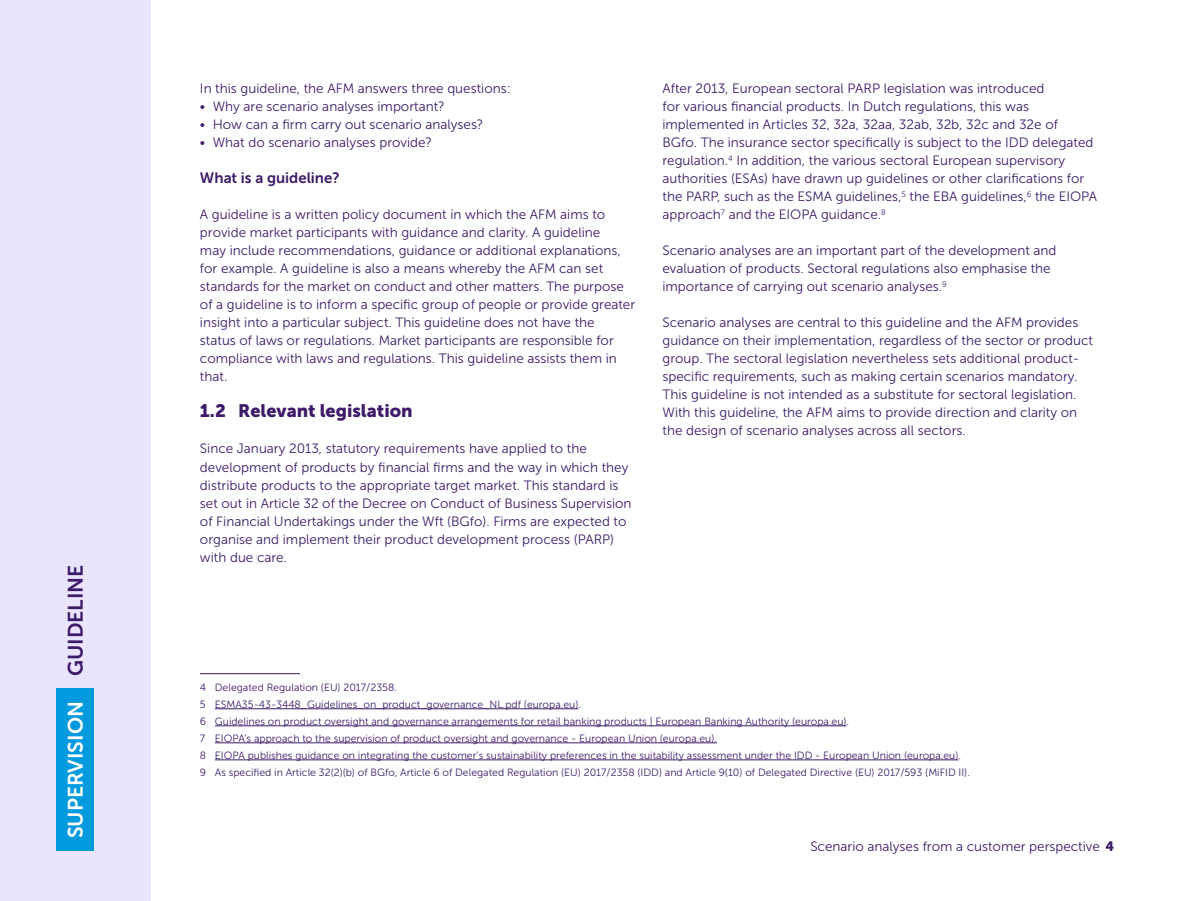
<style>
.page{position:relative;width:1200px;height:901px;background:#fff}
.page>*{position:absolute;margin:0;border:0;box-sizing:border-box;transform-origin:0 0}
.t1{font:21px "Museo Sans 700";color:#fff}
.H2_Paragraafkop_NR{font:18px "Museo Sans 900";color:#3e1b68}
.H3_Subparagraafkop{font:15px "Museo Sans 700";color:#3e1b68}
.P_Platte_tekst{font:13.5px/18px "Museo Sans 300";color:#3e1b68}
.Voetnote{font:10.5px "Museo Sans 300";color:#3e1b68}
.s1{color:#3e1b68}
.s2{font-family:"Museo Sans 900"}
</style>
<div class="page">
<div style="left:0;top:0;width:150px;height:900px;background:#e9e5ff"></div>
<div style="left:56px;top:688px;width:38px;height:162px;background:#009ade"></div>
<hr style="left:200px;top:673px;width:100px;height:1px;background:#3e1b68">
<hr style="left:215px;top:708px;width:363px;height:1px;background:#3e1b68">
<hr style="left:215px;top:725px;width:632px;height:1px;background:#3e1b68">
<hr style="left:215px;top:742px;width:502px;height:1px;background:#3e1b68">
<hr style="left:215px;top:759px;width:743px;height:1px;background:#3e1b68">
<h1 class="t1" style="left:64px;top:837px;width:275px;rotate:-90deg">SUPERVISION <span class="s1">GUIDELINE</span></h1>
<p class="P_Platte_tekst" style="left:200px;top:79px;width:312px">In this guideline, the AFM answers three questions:</p>
<p class="P_Platte_tekst" style="left:200px;top:97px;width:246px">• Why are scenario analyses important?</p>
<p class="P_Platte_tekst" style="left:200px;top:115px;width:285px">• How can a firm carry out scenario analyses?</p>
<p class="P_Platte_tekst" style="left:200px;top:133px;width:234px">• What do scenario analyses provide?</p>
<h3 class="H3_Subparagraafkop" style="left:200px;top:169px;width:141px">What is a guideline?</h3>
<p class="P_Platte_tekst" style="left:200px;top:205px;width:437px">A guideline is a written policy document in which the AFM aims to provide market participants with guidance and clarity. A guideline<br>may include recommendations, guidance or additional explanations, for example. A guideline is also a means whereby the AFM can set standards for the market on conduct and other matters. The purpose of a guideline is to inform a specific group of people or provide greater insight into a particular subject. This guideline does not have the<br>status of laws or regulations. Market participants are responsible for compliance with laws and regulations. This guideline assists them in that.</p>
<h2 class="H2_Paragraafkop_NR" style="left:200px;top:400px;width:214px">1.2 Relevant legislation</h2>
<p class="P_Platte_tekst" style="left:200px;top:439px;width:433px">Since January 2013, statutory requirements have applied to the development of products by financial firms and the way in which they distribute products to the appropriate target market. This standard is set out in Article 32 of the Decree on Conduct of Business Supervision of Financial Undertakings under the Wft (BGfo). Firms are expected to organise and implement their product development process (PARP) with due care.</p>
<p class="P_Platte_tekst" style="left:662px;top:79px;width:436px">After 2013, European sectoral PARP legislation was introduced<br>for various financial products. In Dutch regulations, this was implemented in Articles 32, 32a, 32aa, 32ab, 32b, 32c and 32e of<br>BGfo. The insurance sector specifically is subject to the IDD delegated regulation.<sup>4</sup> In addition, the various sectoral European supervisory authorities (ESAs) have drawn up guidelines or other clarifications for the PARP, such as the ESMA guidelines,<sup>5</sup> the EBA guidelines,<sup>6</sup> the EIOPA approach<sup>7</sup> and the EIOPA guidance.<sup>8</sup></p>
<p class="P_Platte_tekst" style="left:662px;top:241px;width:396px">Scenario analyses are an important part of the development and evaluation of products. Sectoral regulations also emphasise the importance of carrying out scenario analyses.<sup>9</sup></p>
<p class="P_Platte_tekst" style="left:662px;top:313px;width:432px">Scenario analyses are central to this guideline and the AFM provides guidance on their implementation, regardless of the sector or product group. The sectoral legislation nevertheless sets additional product&shy;specific requirements, such as making certain scenarios mandatory.<br>This guideline is not intended as a substitute for sectoral legislation.<br>With this guideline, the AFM aims to provide direction and clarity on the design of scenario analyses across all sectors.</p>
<p class="Voetnote" style="left:200px;top:681px;width:198px">4 Delegated Regulation (EU) 2017/2358.</p>
<p class="Voetnote" style="left:200px;top:698px;width:383px">5 ESMA35-43-3448_Guidelines_on_product_governance_NL.pdf (europa.eu).</p>
<p class="Voetnote" style="left:200px;top:715px;width:651px">6 Guidelines on product oversight and governance arrangements for retail banking products | European Banking Authority (europa.eu).</p>
<p class="Voetnote" style="left:200px;top:732px;width:518px">7 EIOPA’s approach to the supervision of product oversight and governance - European Union (europa.eu).</p>
<p class="Voetnote" style="left:200px;top:749px;width:763px">8 EIOPA publishes guidance on integrating the customer’s sustainability preferences in the suitability assessment under the IDD - European Union (europa.eu).</p>
<p class="Voetnote" style="left:200px;top:766px;width:771px">9 As specified in Article 32(2)(b) of BGfo, Article 6 of Delegated Regulation (EU) 2017/2358 (IDD) and Article 9(10) of Delegated Directive (EU) 2017/593 (MiFID II).</p>
<p class="P_Platte_tekst" style="left:810px;top:836px;width:305px">Scenario analyses from a customer perspective <span class="s2">4</span></p>
</div>
